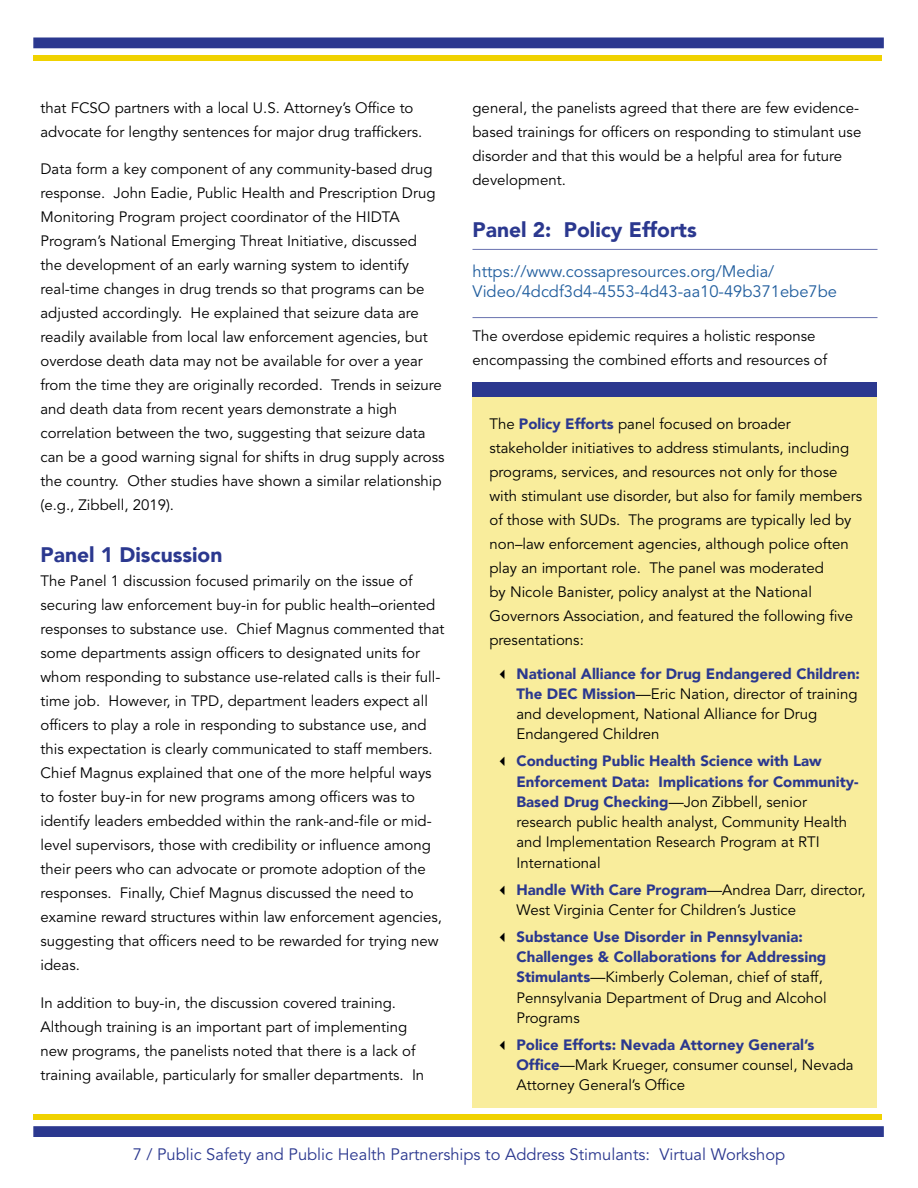
<style>
.page{position:relative;width:918px;height:1188px;background:#fff}
.page>*{position:absolute;margin:0;border:0;box-sizing:border-box;transform-origin:0 0}
.t1{font:900 21px "Avenir LT";color:#2b388f}
.t2{font:16.5px/19.8px "Avenir LT Std";color:#215e9e}
.t3{font:16.5px "Avenir LT Std";color:#2b388f}
.t4{font:15px/24px "Avenir LT Std";color:#000}
.t5{font:900 15px/20.2px "Avenir LT";color:#2b388f}
.s1{font-family:"Avenir LT";font-weight:900;color:#2b388f}
.s2{font-family:"Avenir LT Std";font-weight:400;color:#000}
</style>
<div class="page">
<div style="left:33px;top:38px;width:851px;height:10px;background:#2b388f"></div>
<div style="left:33px;top:55px;width:849px;height:5px;background:#f0d200"></div>
<div style="left:33px;top:1126px;width:851px;height:11px;background:#2b388f;border:2px solid #2b388f"></div>
<div style="left:33px;top:1114px;width:849px;height:6px;background:#f0d200"></div>
<hr style="left:472px;top:249px;width:406px;height:1px;background:#6972af">
<hr style="left:472px;top:317px;width:406px;height:1px;background:#6972af">
<div style="left:472px;top:382px;width:406px;height:726px;background:#f9ed9c"></div>
<div style="left:472px;top:382px;width:406px;height:15px;background:#2b388f"></div>
<p class="t4" style="left:40px;top:96px;width:383px">that FCSO partners with a local U.S. Attorney’s Office to advocate for lengthy sentences for major drug traffickers.</p>
<p class="t4" style="left:40px;top:157px;width:406px">Data form a key component of any community-based drug response. John Eadie, Public Health and Prescription Drug Monitoring Program project coordinator of the HIDTA Program’s National Emerging Threat Initiative, discussed<br>the development of an early warning system to identify real-time changes in drug trends so that programs can be adjusted accordingly. He explained that seizure data are readily available from local law enforcement agencies, but overdose death data may not be available for over a year from the time they are originally recorded. Trends in seizure and death data from recent years demonstrate a high correlation between the two, suggesting that seizure data can be a good warning signal for shifts in drug supply across the country. Other studies have shown a similar relationship (e.g., Zibbell, 2019).</p>
<h1 class="t1" style="left:40px;top:542px;width:184px">Panel 1 Discussion</h1>
<p class="t4" style="left:40px;top:570px;width:405px">The Panel 1 discussion focused primarily on the issue of securing law enforcement buy-in for public health–oriented responses to substance use. Chief Magnus commented that some departments assign officers to designated units for whom responding to substance use-related calls is their full&shy;time job. However, in TPD, department leaders expect all officers to play a role in responding to substance use, and this expectation is clearly communicated to staff members.<br>Chief Magnus explained that one of the more helpful ways to foster buy-in for new programs among officers was to identify leaders embedded within the rank-and-file or mid&shy;level supervisors, those with credibility or influence among their peers who can advocate or promote adoption of the responses. Finally, Chief Magnus discussed the need to examine reward structures within law enforcement agencies, suggesting that officers need to be rewarded for trying new ideas.</p>
<p class="t4" style="left:40px;top:991px;width:385px">In addition to buy-in, the discussion covered training.<br>Although training is an important part of implementing new programs, the panelists noted that there is a lack of training available, particularly for smaller departments. In</p>
<p class="t4" style="left:472px;top:96px;width:390px">general, the panelists agreed that there are few evidence&shy;based trainings for officers on responding to stimulant use disorder and that this would be a helpful area for future development.</p>
<h1 class="t1" style="left:472px;top:217px;width:226px">Panel 2: Policy Efforts</h1>
<p class="t2" style="left:472px;top:262px;width:366px">https://www.cossapresources.org/Media/<br>Video/4dcdf3d4-4553-4d43-aa10-49b371ebe7be</p>
<p class="t4" style="left:472px;top:324px;width:356px">The overdose epidemic requires a holistic response encompassing the combined efforts and resources of</p>
<p class="t4" style="left:489px;top:412px;width:374px">The <span class="s1">Policy Efforts</span> panel focused on broader stakeholder initiatives to address stimulants, including programs, services, and resources not only for those with stimulant use disorder, but also for family members of those with SUDs. The programs are typically led by non–law enforcement agencies, although police often play an important role. The panel was moderated<br>by Nicole Banister, policy analyst at the National Governors Association, and featured the following five presentations:</p>
<p class="t5" style="left:516px;top:663px;width:345px">National Alliance for Drug Endangered Children:</p>
<p class="t4" style="left:516px;top:684px;width:343px;line-height:20.2px"><span class="s1">The DEC Mission</span>—Eric Nation, director of training and development, National Alliance for Drug<br>Endangered Children</p>
<p class="t5" style="left:516px;top:751px;width:344px">Conducting Public Health Science with Law<br>Enforcement Data: Implications for Community-</p>
<p class="t4" style="left:516px;top:792px;width:332px;line-height:20.2px"><span class="s1">Based Drug Checking</span>—Jon Zibbell, senior research public health analyst, Community Health and Implementation Research Program at RTI International</p>
<p class="t5" style="left:516px;top:879px;width:351px">Handle With Care Program<span class="s2">—Andrea Darr, director,</span></p>
<p class="t4" style="left:516px;top:898px;width:281px">West Virginia Center for Children’s Justice</p>
<p class="t5" style="left:516px;top:926px;width:311px">Substance Use Disorder in Pennsylvania:<br>Challenges &amp; Collaborations for Addressing</p>
<p class="t4" style="left:516px;top:967px;width:312px;line-height:20.2px"><span class="s1">Stimulants</span>—Kimberly Coleman, chief of staff,<br>Pennsylvania Department of Drug and Alcohol<br>Programs</p>
<p class="t5" style="left:516px;top:1034px;width:300px">Police Efforts: Nevada Attorney General’s</p>
<p class="t4" style="left:516px;top:1055px;width:339px;line-height:20.2px"><span class="s1">Office</span>—Mark Krueger, consumer counsel, Nevada<br>Attorney General’s Office</p>
<p class="t3" style="left:133px;top:1145px;width:654px">7 / Public Safety and Public Health Partnerships to Address Stimulants: Virtual Workshop</p>
</div>
